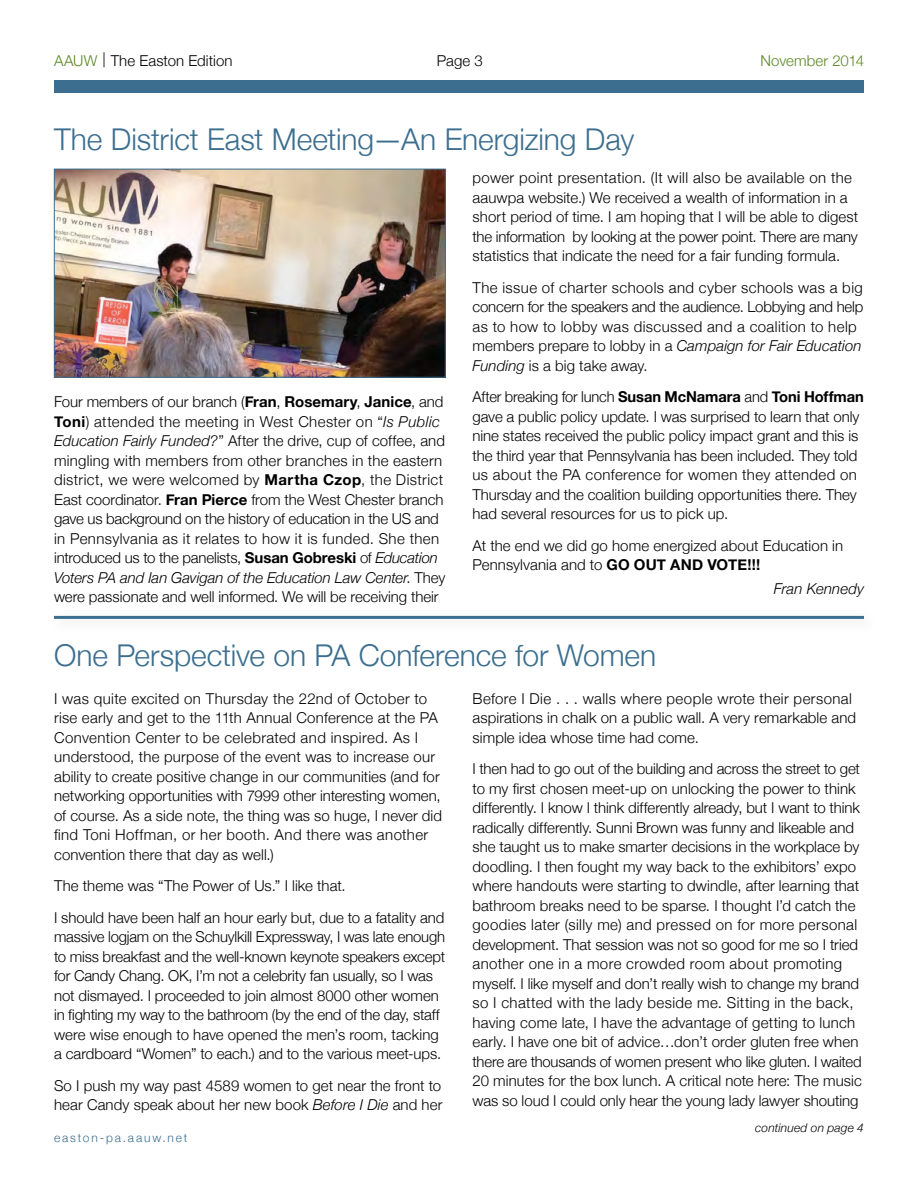
<style>
.page{position:relative;width:918px;height:1188px;background:#fff}
.page>*{position:absolute;margin:0;border:0;box-sizing:border-box;transform-origin:0 0}
.Heading{font:300 30px "Helvetica Neue";letter-spacing:-.005em;color:#3b6e8f}
.Body_Copy{font:300 15px/19.5px "Helvetica Neue";color:#000}
.Heading-2{font:300 15px "Helvetica Neue";letter-spacing:.01em;color:#000}
.Heading-3{font:300 15px "Helvetica Neue";color:#5c8727}
.Signature_Flush_Righ{font:italic 300 15px "Helvetica Neue";letter-spacing:.005em;color:#000}
.Chart_Copy{font:300 15px "Helvetica Neue";color:#000}
.Heading-4{font:300 12px "Helvetica Neue";letter-spacing:.155em;color:#3b6e8f}
.Body_Copy-2{font:italic 300 12px "Helvetica Neue";letter-spacing:.015em;color:#000}
.s1{color:#5c8727}
.s2{font-weight:700}
.s3{font-style:italic}
</style>
<div class="page">
<div style="left:54px;top:81px;width:810px;height:12px;background:#3b6e8f"></div>
<img style="left:56px;top:171px;width:388px;height:204px">
<div style="left:54px;top:169px;width:392px;height:208px;border:1px solid #3b6e8f"></div>
<div style="left:48px;top:609px;width:831px;height:26px;background:#fbfbfb"></div>
<hr style="left:54px;top:616px;width:810px;height:3px;background:#3b6e8f">
<p class="Heading-2" style="left:54px;top:51px;width:180px"><span class="s1">AAUW</span> | The Easton Edition</p>
<p class="Chart_Copy" style="left:437px;top:52px;width:47px">Page 3</p>
<p class="Heading-3" style="left:760px;top:51px;width:105px">November 2014</p>
<p class="Heading" style="left:54px;top:121px;width:582px">The District East Meeting—An Energizing Day</p>
<p class="Body_Copy" style="left:54px;top:392px;width:393px">Four members of our branch (<span class="s2">Fran</span>, <span class="s2">Rosemary</span>, <span class="s2">Janice</span>, and <span class="s2">Toni</span>) attended the meeting in West Chester on “<span class="s3">Is Public Education Fairly Funded?</span>” After the drive, cup of coffee, and mingling with members from other branches in the eastern district, we were welcomed by <span class="s2">Martha Czop</span>, the District East coordinator. <span class="s2">Fran Pierce</span> from the West Chester branch gave us background on the history of education in the US and in Pennsylvania as it relates to how it is funded. She then introduced us to the panelists, <span class="s2">Susan Gobreski</span> of <span class="s3">Education Voters PA and Ian Gavigan of the Education Law Center</span>. They were passionate and well informed. We will be receiving their</p>
<p class="Body_Copy" style="left:473px;top:168px;width:387px">power point presentation. (It will also be available on the aauwpa website.) We received a wealth of information in a short period of time. I am hoping that I will be able to digest the information by looking at the power point. There are many statistics that indicate the need for a fair funding formula.</p>
<p class="Body_Copy" style="left:473px;top:278px;width:392px">The issue of charter schools and cyber schools was a big concern for the speakers and the audience. Lobbying and help as to how to lobby was discussed and a coalition to help members prepare to lobby in a <span class="s3">Campaign for Fair Education Funding</span> is a big take away.</p>
<p class="Body_Copy" style="left:472px;top:387px;width:393px">After breaking for lunch <span class="s2">Susan McNamara</span> and <span class="s2">Toni Hoffman </span>gave a public policy update. I was surprised to learn that only nine states received the public policy impact grant and this is the third year that Pennsylvania has been included. They told us about the PA conference for women they attended on Thursday and the coalition building opportunities there. They had several resources for us to pick up.</p>
<p class="Body_Copy" style="left:472px;top:536px;width:372px">At the end we did go home energized about Education in<br>Pennsylvania and to <span class="s2">GO OUT AND VOTE!!!</span></p>
<p class="Signature_Flush_Righ" style="left:774px;top:580px;width:92px">Fran Kennedy</p>
<p class="Heading" style="left:54px;top:637px;width:604px">One Perspective on PA Conference for Women</p>
<p class="Body_Copy" style="left:54px;top:689px;width:390px">I was quite excited on Thursday the 22nd of October to rise early and get to the 11th Annual Conference at the PA Convention Center to be celebrated and inspired. As I understood, the purpose of the event was to increase our ability to create positive change in our communities (and for networking opportunities with 7999 other interesting women, of course. As a side note, the thing was so huge, I never did find Toni Hoffman, or her booth. And there was another convention there that day as well.)</p>
<p class="Body_Copy" style="left:54px;top:876px;width:293px">The theme was “The Power of Us.” I like that.</p>
<p class="Body_Copy" style="left:54px;top:908px;width:393px">I should have been half an hour early but, due to a fatality and massive logjam on the Schuylkill Expressway, I was late enough to miss breakfast and the well-known keynote speakers except for Candy Chang. OK, I’m not a celebrity fan usually, so I was not dismayed. I proceeded to join almost 8000 other women in fighting my way to the bathroom (by the end of the day, staff were wise enough to have opened the men’s room, tacking a cardboard “Women” to each.) and to the various meet-ups.</p>
<p class="Body_Copy" style="left:54px;top:1076px;width:390px">So I push my way past 4589 women to get near the front to hear Candy speak about her new book <span class="s3">Before I Die</span> and her</p>
<p class="Body_Copy" style="left:473px;top:689px;width:385px">Before I Die . . . walls where people wrote their personal aspirations in chalk on a public wall. A very remarkable and simple idea whose time had come.</p>
<p class="Body_Copy" style="left:473px;top:759px;width:391px">I then had to go out of the building and across the street to get to my first chosen meet-up on unlocking the power to think differently. I know I think differently already, but I want to think radically differently. Sunni Brown was funny and likeable and she taught us to make smarter decisions in the workplace by doodling. I then fought my way back to the exhibitors’ expo where handouts were starting to dwindle, after learning that bathroom breaks need to be sparse. I thought I’d catch the goodies later (silly me) and pressed on for more personal development. That session was not so good for me so I tried another one in a more crowded room about promoting myself. I like myself and don’t really wish to change my brand so I chatted with the lady beside me. Sitting in the back, having come late, I have the advantage of getting to lunch early. I have one bit of advice…don’t order gluten free when there are thousands of women present who like gluten. I waited 20 minutes for the box lunch. A critical note here: The music was so loud I could only hear the young lady lawyer shouting</p>
<p class="Body_Copy-2" style="left:755px;top:1121px;width:110px">continued on page 4</p>
<p class="Heading-4" style="left:54px;top:1131px;width:135px">easton-pa.aauw.net</p>
</div>
